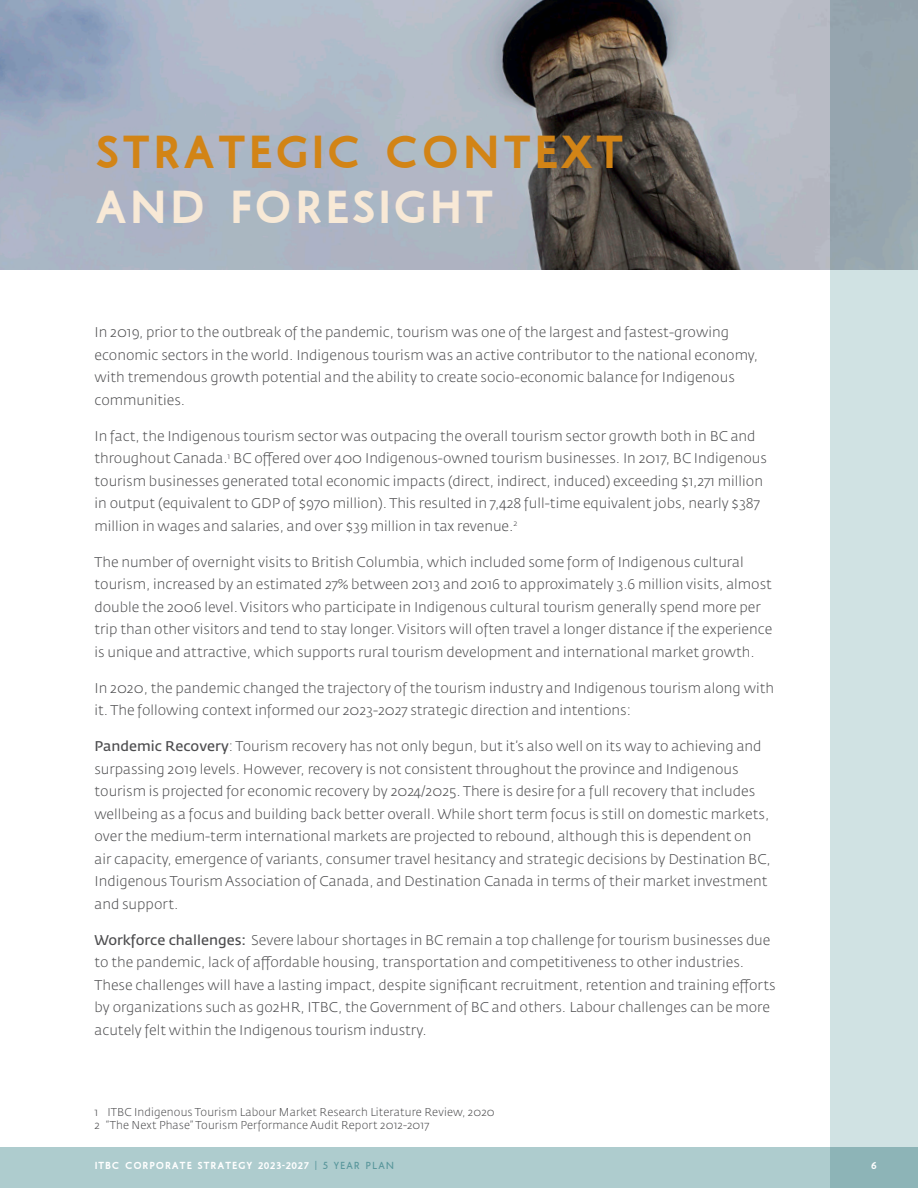
<style>
.page{position:relative;width:918px;height:1188px;background:#fff}
.page>*{position:absolute;margin:0;border:0;box-sizing:border-box;transform-origin:0 0}
.t1{font:700 47.1px "Aboriginal Sans";color:#d28416}
.t2{font:700 47.1px "Aboriginal Sans";color:#f8e9d6}
.t3{font:300 13.95px/22.5px "Fedra Sans Std";color:#4d4d4f}
.t4{font:300 11.25px/13.5px "Fedra Sans Std";letter-spacing:.01em;color:#4d4d4f}
.t5{font:700 10.5px "Aboriginal Sans";color:#fff}
.t6{font:700 10.35px "Aboriginal Sans";letter-spacing:.01em;color:#fff}
.s1{font-weight:400}
.s2{font-weight:400;color:#59979c}
</style>
<div class="page">
<img style="left:0;top:0;width:830px;height:270px">
<svg style="left:830px;top:0;width:88px;height:1148px;background:#c2d3d6"></svg>
<svg style="left:0;top:1148px;width:918px;height:40px;background:#abc9cb"></svg>
<h1 class="t1" style="left:97px;top:117px;width:57px">STRATEGIC</h1>
<h1 class="t1" style="left:386px;top:117px;width:71px">CONTE</h1>
<h1 class="t1" style="left:562px;top:117px;width:62px">XT</h1>
<h1 class="t2" style="left:97px;top:173px;width:165px">AN D FORESIGHT</h1>
<p class="t3" style="left:94px;top:321px;width:665px">In 2019, prior to the outbreak of the pandemic, tourism was one of the largest and fastest-growing economic sectors in the world. Indigenous tourism was an active contributor to the national economy, with tremendous growth potential and the ability to create socio-economic balance for Indigenous communities.</p>
<p class="t3" style="left:94px;top:425px;width:674px">In fact, the Indigenous tourism sector was outpacing the overall tourism sector growth both in BC and throughout Canada. <sup>1</sup> BC offered over 400 Indigenous-owned tourism businesses. In 2017, BC Indigenous tourism businesses generated total economic impacts (direct, indirect, induced) exceeding $1,271 million in output (equivalent to GDP of $970 million). This resulted in 7,428 full-time equivalent jobs, nearly $387 million in wages and salaries, and over $39 million in tax revenue. <sup>2</sup></p>
<p class="t3" style="left:94px;top:551px;width:679px">The number of overnight visits to British Columbia, which included some form of Indigenous cultural tourism, increased by an estimated 27% between 2013 and 2016 to approximately 3. 6 million visits, almost double the 2006 level. Visitors who participate in Indigenous cultural tourism generally spend more per trip than other visitors and tend to stay longer. Visitors will often travel a longer distance if the experience is unique and attractive, which supports rural tourism development and international market growth.</p>
<p class="t3" style="left:94px;top:677px;width:681px">In 2020, the pandemic changed the trajectory of the tourism industry and Indigenous tourism along with it. The following context informed our 2023-2027 strategic direction and intentions:</p>
<p class="t3" style="left:94px;top:735px;width:678px"><span class="s1">Pandemic Recovery</span>: Tourism recovery has not only begun, but it’s also well on its way to achieving and surpassing 2019 levels. However, recovery is not consistent throughout the province and Indigenous tourism is projected for economic recovery by 2024/2025. There is desire for a full recovery that includes wellbeing as a focus and building back better overall. While short term focus is still on domestic markets, over the medium-term international markets are projected to rebound, although this is dependent on air capacity, emergence of variants, consumer travel hesitancy and strategic decisions by Destination BC, Indigenous Tourism Association of Canada, and Destination Canada in terms of their market investment and support.</p>
<p class="t3" style="left:94px;top:929px;width:683px"><span class="s1">Workforce challenges:</span> Severe labour shortages in BC remain a top challenge for tourism businesses due to the pandemic, lack of affordable housing, transportation and competitiveness to other industries.<br>These challenges will have a lasting impact, despite significant recruitment, retention and training efforts by organizations such as go2HR, ITBC, the Government of BC and others. Labour challenges can be more acutely felt within the Indigenous tourism industry.</p>
<p class="t4" style="left:94px;top:1105px;width:402px">1 ITBC Indigenous Tourism Labour Market Research Literature Review, 2020<br>2 “The Next Phase” Tourism Performance Audit Report 2012-2017</p>
<p class="t6" style="left:95px;top:1158px;width:39px">ITBC COR</p>
<p class="t6" style="left:150px;top:1158px;width:15px">PORATE</p>
<p class="t6" style="left:198px;top:1158px;width:8px">STRATEG</p>
<p class="t6" style="left:247px;top:1158px;width:149px">Y 2023-2027 <span class="s2">| 5 YEAR PLAN</span></p>
<p class="t5" style="left:871px;top:1158px;width:8px">6</p>
</div>
